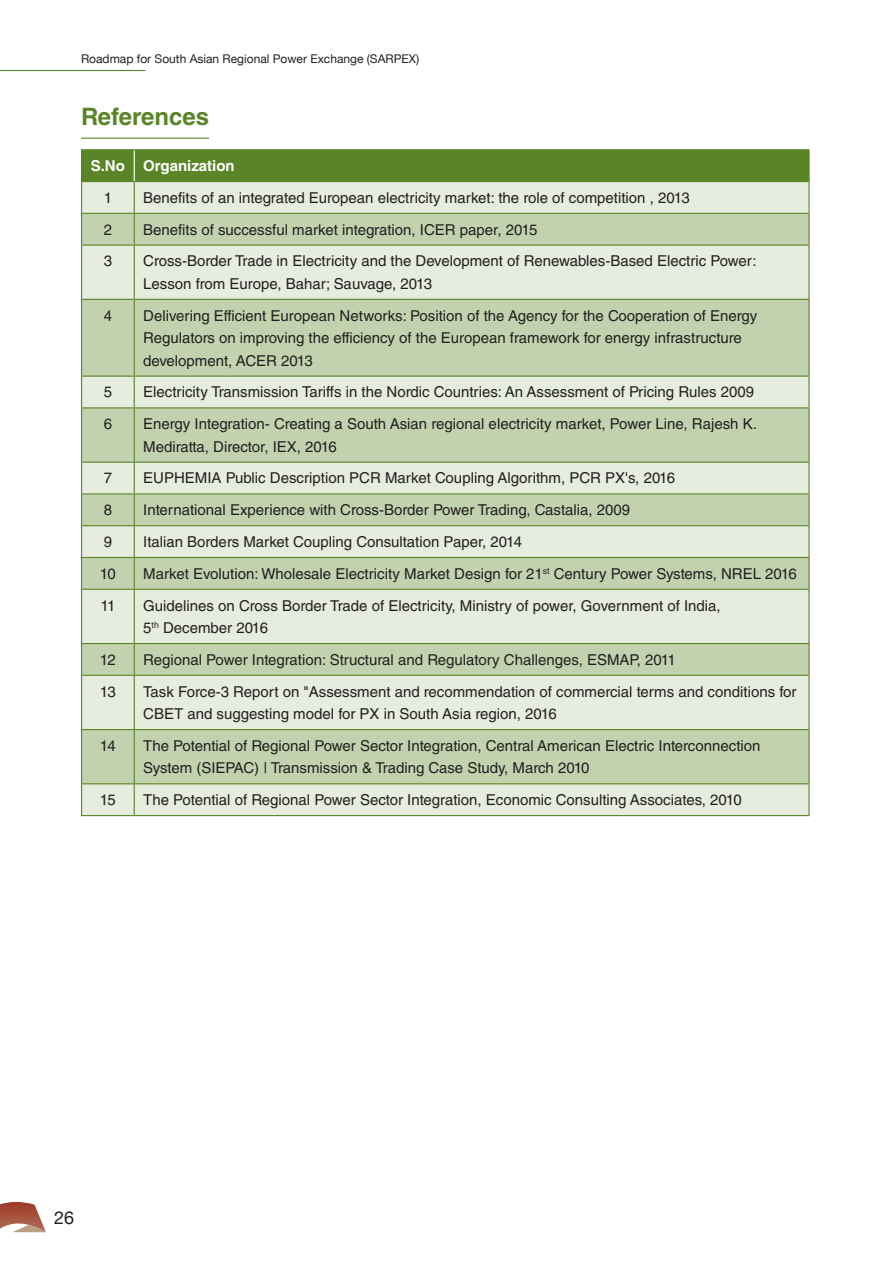
<style>
.page{position:relative;width:891px;height:1269px;background:#fff}
.page>*{position:absolute;margin:0;border:0;box-sizing:border-box;transform-origin:0 0}
.t1{font:700 24px "Helvetica LT Std";color:#598527}
.t2{font:18px "Helvetica Neue LT";color:#231f20}
.t3{font:15px/22.5px "Helvetica LT Std";color:#231f20}
.t4{font:700 15px "Helvetica LT Std";color:#fff}
.t5{font:12px "Helvetica Neue LT";color:#231f20}
</style>
<div class="page">
<hr style="left:0;top:70px;width:145px;height:1px;background:#598527">
<svg style="left:0;top:1202px;width:46px;height:30px"></svg>
<hr style="left:81px;top:138px;width:128px;height:1px;background:#598527">
<div style="left:82px;top:150px;width:726px;height:31px;background:#598527"></div>
<div style="left:82px;top:182px;width:726px;height:633px;background:#e6ecde"></div>
<svg style="left:82px;top:214px;width:726px;height:569px;background:#d1dcc2"></svg>
<hr style="left:81px;top:149px;width:53px;height:1px;background:#598527">
<hr style="left:81px;top:150px;width:1px;height:31px;background:#598527">
<hr style="left:134px;top:149px;width:676px;height:1px;background:#598527">
<hr style="left:808px;top:150px;width:2px;height:31px;background:#598527">
<hr style="left:81px;top:181px;width:53px;height:1px;background:#598527">
<hr style="left:81px;top:182px;width:1px;height:31px;background:#598527">
<hr style="left:134px;top:181px;width:676px;height:1px;background:#598527">
<hr style="left:134px;top:182px;width:1px;height:31px;background:#598527">
<hr style="left:808px;top:182px;width:2px;height:31px;background:#598527">
<hr style="left:81px;top:213px;width:53px;height:1px;background:#598527">
<hr style="left:81px;top:214px;width:1px;height:31px;background:#598527">
<hr style="left:134px;top:213px;width:676px;height:1px;background:#598527">
<hr style="left:134px;top:214px;width:1px;height:31px;background:#598527">
<hr style="left:808px;top:214px;width:2px;height:31px;background:#598527">
<hr style="left:81px;top:245px;width:53px;height:1px;background:#598527">
<hr style="left:81px;top:246px;width:1px;height:53px;background:#598527">
<hr style="left:134px;top:245px;width:676px;height:1px;background:#598527">
<hr style="left:134px;top:246px;width:1px;height:53px;background:#598527">
<hr style="left:808px;top:246px;width:2px;height:53px;background:#598527">
<hr style="left:81px;top:299px;width:53px;height:1px;background:#598527">
<hr style="left:81px;top:300px;width:1px;height:76px;background:#598527">
<hr style="left:134px;top:299px;width:676px;height:1px;background:#598527">
<hr style="left:134px;top:300px;width:1px;height:76px;background:#598527">
<hr style="left:808px;top:300px;width:2px;height:76px;background:#598527">
<hr style="left:81px;top:376px;width:53px;height:1px;background:#598527">
<hr style="left:81px;top:377px;width:1px;height:30px;background:#598527">
<hr style="left:134px;top:376px;width:676px;height:1px;background:#598527">
<hr style="left:134px;top:377px;width:1px;height:30px;background:#598527">
<hr style="left:808px;top:377px;width:2px;height:30px;background:#598527">
<hr style="left:81px;top:407px;width:53px;height:1px;background:#598527">
<hr style="left:81px;top:408px;width:1px;height:54px;background:#598527">
<hr style="left:134px;top:407px;width:676px;height:1px;background:#598527">
<hr style="left:134px;top:408px;width:1px;height:54px;background:#598527">
<hr style="left:808px;top:408px;width:2px;height:54px;background:#598527">
<hr style="left:81px;top:462px;width:53px;height:1px;background:#598527">
<hr style="left:81px;top:463px;width:1px;height:30px;background:#598527">
<hr style="left:134px;top:462px;width:676px;height:1px;background:#598527">
<hr style="left:134px;top:463px;width:1px;height:30px;background:#598527">
<hr style="left:808px;top:463px;width:2px;height:30px;background:#598527">
<hr style="left:81px;top:493px;width:53px;height:2px;background:#598527">
<hr style="left:81px;top:495px;width:1px;height:30px;background:#598527">
<hr style="left:134px;top:493px;width:676px;height:2px;background:#598527">
<hr style="left:134px;top:495px;width:1px;height:30px;background:#598527">
<hr style="left:808px;top:495px;width:2px;height:30px;background:#598527">
<hr style="left:81px;top:525px;width:53px;height:1px;background:#598527">
<hr style="left:81px;top:526px;width:1px;height:31px;background:#598527">
<hr style="left:134px;top:525px;width:676px;height:1px;background:#598527">
<hr style="left:134px;top:526px;width:1px;height:31px;background:#598527">
<hr style="left:808px;top:526px;width:2px;height:31px;background:#598527">
<hr style="left:81px;top:557px;width:53px;height:1px;background:#598527">
<hr style="left:81px;top:558px;width:1px;height:31px;background:#598527">
<hr style="left:134px;top:557px;width:676px;height:1px;background:#598527">
<hr style="left:134px;top:558px;width:1px;height:31px;background:#598527">
<hr style="left:808px;top:558px;width:2px;height:31px;background:#598527">
<hr style="left:81px;top:589px;width:53px;height:1px;background:#598527">
<hr style="left:81px;top:590px;width:1px;height:53px;background:#598527">
<hr style="left:134px;top:589px;width:676px;height:1px;background:#598527">
<hr style="left:134px;top:590px;width:1px;height:53px;background:#598527">
<hr style="left:808px;top:590px;width:2px;height:53px;background:#598527">
<hr style="left:81px;top:643px;width:53px;height:1px;background:#598527">
<hr style="left:81px;top:644px;width:1px;height:31px;background:#598527">
<hr style="left:134px;top:643px;width:676px;height:1px;background:#598527">
<hr style="left:134px;top:644px;width:1px;height:31px;background:#598527">
<hr style="left:808px;top:644px;width:2px;height:31px;background:#598527">
<hr style="left:81px;top:675px;width:53px;height:1px;background:#598527">
<hr style="left:81px;top:676px;width:1px;height:53px;background:#598527">
<hr style="left:134px;top:675px;width:676px;height:1px;background:#598527">
<hr style="left:134px;top:676px;width:1px;height:53px;background:#598527">
<hr style="left:808px;top:676px;width:2px;height:53px;background:#598527">
<hr style="left:81px;top:729px;width:53px;height:1px;background:#598527">
<hr style="left:81px;top:730px;width:1px;height:53px;background:#598527">
<hr style="left:134px;top:729px;width:676px;height:1px;background:#598527">
<hr style="left:134px;top:730px;width:1px;height:53px;background:#598527">
<hr style="left:808px;top:730px;width:2px;height:53px;background:#598527">
<hr style="left:81px;top:783px;width:53px;height:1px;background:#598527">
<hr style="left:81px;top:784px;width:1px;height:31px;background:#598527">
<hr style="left:134px;top:783px;width:676px;height:1px;background:#598527">
<hr style="left:134px;top:784px;width:1px;height:31px;background:#598527">
<hr style="left:808px;top:784px;width:2px;height:31px;background:#598527">
<hr style="left:81px;top:815px;width:53px;height:1px;background:#598527">
<hr style="left:134px;top:815px;width:676px;height:1px;background:#598527">
<hr style="left:134px;top:150px;width:1px;height:31px;background:#fff">
<p class="t5" style="left:81px;top:52px;width:340px">Roadmap for South Asian Regional Power Exchange (SARPEX)</p>
<h1 class="t1" style="left:81px;top:102px;width:130px">References</h1>
<p class="t4" style="left:91px;top:157px;width:145px">S.No Organization</p>
<p class="t3" style="left:104px;top:186px;width:10px">1</p>
<p class="t3" style="left:143px;top:186px;width:548px">Benefits of an integrated European electricity market: the role of competition , 2013</p>
<p class="t3" style="left:104px;top:218px;width:10px">2</p>
<p class="t3" style="left:143px;top:218px;width:396px">Benefits of successful market integration, ICER paper, 2015</p>
<p class="t3" style="left:104px;top:250px;width:10px">3</p>
<p class="t3" style="left:143px;top:250px;width:615px">Cross-Border Trade in Electricity and the Development of Renewables-Based Electric Power:<br>Lesson from Europe, Bahar; Sauvage, 2013</p>
<p class="t3" style="left:104px;top:304px;width:10px">4</p>
<p class="t3" style="left:143px;top:304px;width:616px">Delivering Efficient European Networks: Position of the Agency for the Cooperation of Energy<br>Regulators on improving the efficiency of the European framework for energy infrastructure development, ACER 2013</p>
<p class="t3" style="left:104px;top:381px;width:10px">5</p>
<p class="t3" style="left:143px;top:381px;width:612px">Electricity Transmission Tariffs in the Nordic Countries: An Assessment of Pricing Rules 2009</p>
<p class="t3" style="left:104px;top:413px;width:10px">6</p>
<p class="t3" style="left:143px;top:413px;width:615px">Energy Integration- Creating a South Asian regional electricity market, Power Line, Rajesh K.<br>Mediratta, Director, IEX, 2016</p>
<p class="t3" style="left:104px;top:467px;width:10px">7</p>
<p class="t3" style="left:143px;top:467px;width:534px">EUPHEMIA Public Description PCR Market Coupling Algorithm, PCR PX's, 2016</p>
<p class="t3" style="left:104px;top:499px;width:10px">8</p>
<p class="t3" style="left:143px;top:499px;width:488px">International Experience with Cross-Border Power Trading, Castalia, 2009</p>
<p class="t3" style="left:104px;top:530px;width:10px">9</p>
<p class="t3" style="left:143px;top:530px;width:381px">Italian Borders Market Coupling Consultation Paper, 2014</p>
<p class="t3" style="left:100px;top:562px;width:17px">10</p>
<p class="t3" style="left:143px;top:562px;width:655px">Market Evolution: Wholesale Electricity Market Design for 21<sup>st</sup> Century Power Systems, NREL 2016</p>
<p class="t3" style="left:100px;top:594px;width:16px">11</p>
<p class="t3" style="left:143px;top:594px;width:579px">Guidelines on Cross Border Trade of Electricity, Ministry of power, Government of India,<br>5<sup>th</sup> December 2016</p>
<p class="t3" style="left:100px;top:648px;width:18px">12</p>
<p class="t3" style="left:143px;top:648px;width:534px">Regional Power Integration: Structural and Regulatory Challenges, ESMAP, 2011</p>
<p class="t3" style="left:100px;top:680px;width:18px">13</p>
<p class="t3" style="left:143px;top:680px;width:655px">Task Force-3 Report on "Assessment and recommendation of commercial terms and conditions for<br>CBET and suggesting model for PX in South Asia region, 2016</p>
<p class="t3" style="left:100px;top:734px;width:18px">14</p>
<p class="t3" style="left:143px;top:734px;width:619px">The Potential of Regional Power Sector Integration, Central American Electric Interconnection<br>System (SIEPAC) | Transmission &amp; Trading Case Study, March 2010</p>
<p class="t3" style="left:100px;top:789px;width:18px">15</p>
<p class="t3" style="left:143px;top:789px;width:600px">The Potential of Regional Power Sector Integration, Economic Consulting Associates, 2010</p>
<p class="t2" style="left:54px;top:1207px;width:22px">26</p>
</div>
